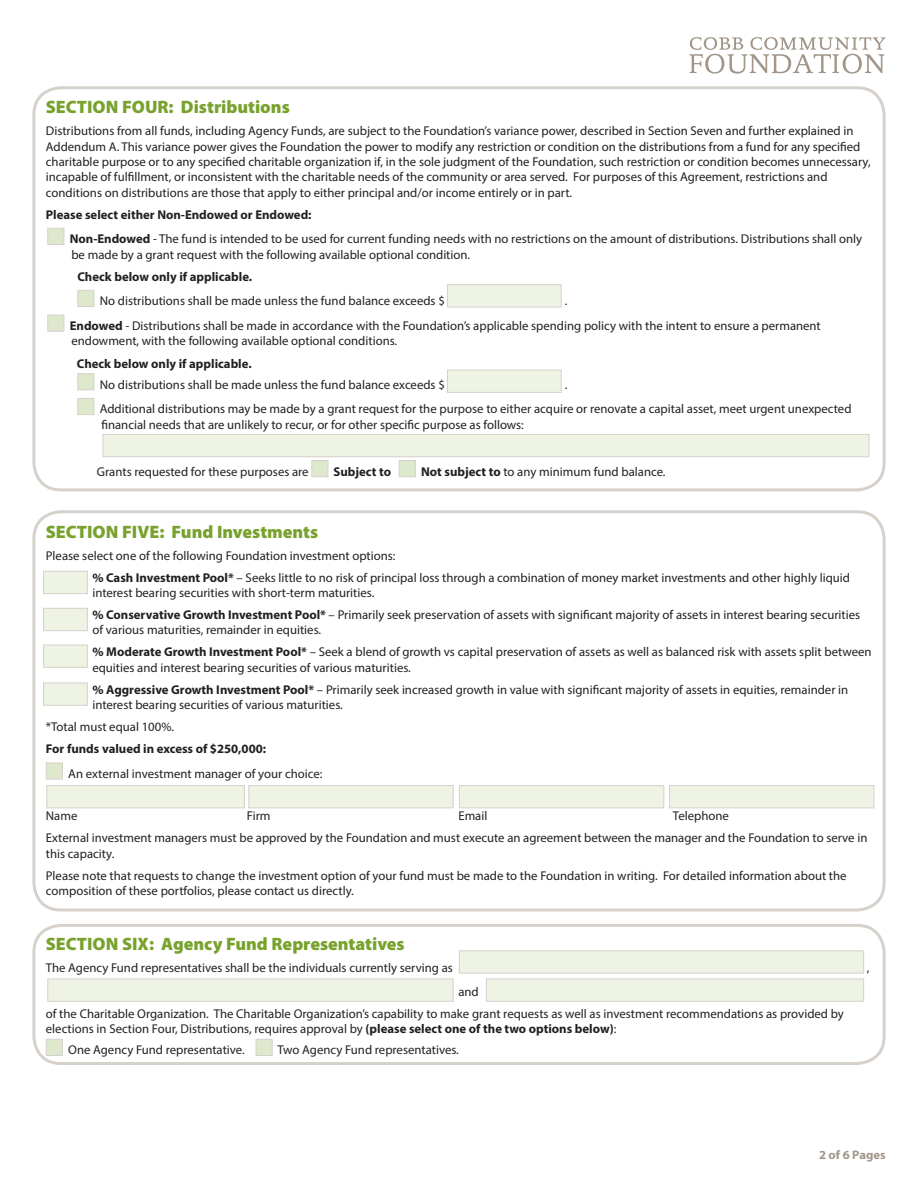
<style>
.page{position:relative;width:918px;height:1188px;background:#fff}
.page>*{position:absolute;margin:0;border:0;box-sizing:border-box;transform-origin:0 0}
.Subheading{font:900 18px "Myriad Pro";color:#78a22d}
.Check_Box{font:12.75px/15.3px "Myriad Pro";color:#231f20}
.No_spacing{font:12.75px/15.3px "Myriad Pro";color:#231f20}
.No_spacing-2{font:700 12.75px "Myriad Pro";color:#231f20}
.Questions{font:12.75px "Myriad Pro";color:#231f20}
.Check_Box-2{font:700 12.75px "Myriad Pro";color:#231f20}
.t1{font:700 12.45px "Myriad Pro";color:#a19689}
.s1{font-weight:700}
</style>
<div class="page">
<svg style="left:689px;top:37px;width:197px;height:37px"></svg>
<div style="left:32px;top:510px;width:854px;height:402px;border:3px solid #d7d1cc;border-radius:27px"></div>
<div style="left:32px;top:924px;width:854px;height:141px;border:3px solid #d7d1cc;border-radius:27px"></div>
<div style="left:32px;top:86px;width:854px;height:405px;border:3px solid #d7d1cc;border-radius:27px"></div>
<div style="left:47px;top:228px;width:17px;height:17px;background:#dee8cc;border:1px solid #d7d1cc"></div>
<div style="left:77px;top:290px;width:17px;height:17px;background:#dee8cc;border:1px solid #d7d1cc"></div>
<div style="left:47px;top:315px;width:17px;height:17px;background:#dee8cc;border:1px solid #d7d1cc"></div>
<div style="left:77px;top:373px;width:17px;height:17px;background:#dee8cc;border:1px solid #d7d1cc"></div>
<div style="left:77px;top:398px;width:17px;height:17px;background:#dee8cc;border:1px solid #d7d1cc"></div>
<div style="left:311px;top:460px;width:17px;height:17px;background:#dee8cc;border:1px solid #d7d1cc"></div>
<div style="left:399px;top:460px;width:17px;height:17px;background:#dee8cc;border:1px solid #d7d1cc"></div>
<div style="left:46px;top:763px;width:17px;height:16px;background:#dee8cc;border:1px solid #d7d1cc"></div>
<div style="left:46px;top:1039px;width:17px;height:17px;background:#dee8cc;border:1px solid #d7d1cc"></div>
<div style="left:256px;top:1039px;width:17px;height:17px;background:#dee8cc;border:1px solid #d7d1cc"></div>
<div style="left:447px;top:284px;width:115px;height:23px;background:#eef3e3;border:1px solid #d7d1cc"></div>
<div style="left:447px;top:370px;width:115px;height:23px;background:#eef3e3;border:1px solid #d7d1cc"></div>
<div style="left:103px;top:434px;width:766px;height:23px;background:#eef3e3;border:1px solid #d7d1cc"></div>
<div style="left:43px;top:571px;width:45px;height:23px;background:#eef3e3;border:1px solid #d7d1cc"></div>
<div style="left:46px;top:785px;width:199px;height:23px;background:#eef3e3;border:1px solid #d7d1cc"></div>
<div style="left:248px;top:785px;width:206px;height:23px;background:#eef3e3;border:1px solid #d7d1cc"></div>
<div style="left:459px;top:785px;width:205px;height:23px;background:#eef3e3;border:1px solid #d7d1cc"></div>
<div style="left:669px;top:785px;width:205px;height:23px;background:#eef3e3;border:1px solid #d7d1cc"></div>
<div style="left:43px;top:608px;width:45px;height:23px;background:#eef3e3;border:1px solid #d7d1cc"></div>
<div style="left:43px;top:645px;width:45px;height:23px;background:#eef3e3;border:1px solid #d7d1cc"></div>
<div style="left:43px;top:683px;width:45px;height:23px;background:#eef3e3;border:1px solid #d7d1cc"></div>
<div style="left:459px;top:950px;width:405px;height:24px;background:#eef3e3;border:1px solid #d7d1cc"></div>
<div style="left:47px;top:979px;width:407px;height:23px;background:#eef3e3;border:1px solid #d7d1cc"></div>
<div style="left:486px;top:979px;width:378px;height:23px;background:#eef3e3;border:1px solid #d7d1cc"></div>
<p class="Subheading" style="left:46px;top:95px;width:245px">SECTION FOUR: Distributions</p>
<p class="No_spacing" style="left:46px;top:123px;width:826px">Distributions from all funds, including Agency Funds, are subject to the Foundation’s variance power, described in Section Seven and further explained in Addendum A. This variance power gives the Foundation the power to modify any restriction or condition on the distributions from a fund for any specified charitable purpose or to any specified charitable organization if, in the sole judgment of the Foundation, such restriction or condition becomes unnecessary, incapable of fulfillment, or inconsistent with the charitable needs of the community or area served. For purposes of this Agreement, restrictions and conditions on distributions are those that apply to either principal and/or income entirely or in part.</p>
<p class="No_spacing-2" style="left:46px;top:206px;width:267px">Please select either Non-Endowed or Endowed:</p>
<p class="Check_Box" style="left:70px;top:231px;width:794px"><span class="s1">Non-Endowed</span> - The fund is intended to be used for current funding needs with no restrictions on the amount of distributions. Distributions shall only be made by a grant request with the following available optional condition.</p>
<p class="No_spacing-2" style="left:77px;top:268px;width:176px">Check below only if applicable.</p>
<p class="Check_Box" style="left:100px;top:293px;width:347px">No distributions shall be made unless the fund balance exceeds $</p>
<p class="Check_Box" style="left:565px;top:293px;width:4px">.</p>
<p class="Check_Box" style="left:70px;top:318px;width:753px"><span class="s1">Endowed</span> - Distributions shall be made in accordance with the Foundation’s applicable spending policy with the intent to ensure a permanent endowment, with the following available optional conditions.</p>
<p class="Check_Box-2" style="left:77px;top:355px;width:176px">Check below only if applicable.</p>
<p class="Check_Box" style="left:100px;top:377px;width:347px">No distributions shall be made unless the fund balance exceeds $</p>
<p class="Check_Box" style="left:565px;top:377px;width:4px">.</p>
<p class="Check_Box" style="left:100px;top:401px;width:753px">Additional distributions may be made by a grant request for the purpose to either acquire or renovate a capital asset, meet urgent unexpected financial needs that are unlikely to recur, or for other specific purpose as follows:</p>
<p class="Check_Box" style="left:97px;top:463px;width:213px">Grants requested for these purposes are</p>
<p class="Check_Box-2" style="left:334px;top:463px;width:59px">Subject to</p>
<p class="Check_Box" style="left:421px;top:463px;width:246px"><span class="s1">Not subject to</span> to any minimum fund balance.</p>
<p class="Subheading" style="left:46px;top:520px;width:274px">SECTION FIVE: Fund Investments</p>
<p class="No_spacing" style="left:46px;top:548px;width:351px">Please select one of the following Foundation investment options:</p>
<p class="Check_Box" style="left:92px;top:570px;width:759px"><span class="s1">% Cash Investment Pool*</span> – Seeks little to no risk of principal loss through a combination of money market investments and other highly liquid interest bearing securities with short-term maturities.</p>
<p class="Check_Box" style="left:92px;top:607px;width:769px"><span class="s1">% Conservative Growth Investment Pool*</span> – Primarily seek preservation of assets with significant majority of assets in interest bearing securities of various maturities, remainder in equities.</p>
<p class="Check_Box" style="left:92px;top:644px;width:781px"><span class="s1">% Moderate Growth Investment Pool*</span> – Seek a blend of growth vs capital preservation of assets as well as balanced risk with assets split between equities and interest bearing securities of various maturities.</p>
<p class="Check_Box" style="left:92px;top:682px;width:757px"><span class="s1">% Aggressive Growth Investment Pool*</span> – Primarily seek increased growth in value with significant majority of assets in equities, remainder in interest bearing securities of various maturities.</p>
<p class="No_spacing" style="left:46px;top:719px;width:130px">*Total must equal 100%.</p>
<p class="No_spacing-2" style="left:46px;top:741px;width:222px">For funds valued in excess of $250,000:</p>
<p class="No_spacing" style="left:68px;top:766px;width:256px">An external investment manager of your choice:</p>
<p class="No_spacing" style="left:46px;top:808px;width:33px">Name</p>
<p class="No_spacing" style="left:247px;top:808px;width:25px">Firm</p>
<p class="No_spacing" style="left:458px;top:808px;width:31px">Email</p>
<p class="No_spacing" style="left:673px;top:808px;width:58px">Telephone</p>
<p class="No_spacing" style="left:46px;top:830px;width:823px">External investment managers must be approved by the Foundation and must execute an agreement between the manager and the Foundation to serve in this capacity.</p>
<p class="No_spacing" style="left:46px;top:868px;width:802px">Please note that requests to change the investment option of your fund must be made to the Foundation in writing. For detailed information about the composition of these portfolios, please contact us directly.</p>
<p class="Subheading" style="left:46px;top:932px;width:360px">SECTION SIX: Agency Fund Representatives</p>
<p class="Questions" style="left:46px;top:960px;width:408px">The Agency Fund representatives shall be the individuals currently serving as</p>
<p class="Questions" style="left:867px;top:960px;width:4px">,</p>
<p class="Questions" style="left:458px;top:984px;width:22px">and</p>
<p class="No_spacing" style="left:46px;top:1006px;width:800px">of the Charitable Organization. The Charitable Organization’s capability to make grant requests as well as investment recommendations as provided by elections in Section Four, Distributions, requires approval by <span class="s1">(please select one of the two options below)</span>:</p>
<p class="No_spacing" style="left:68px;top:1042px;width:178px">One Agency Fund representative.</p>
<p class="No_spacing" style="left:277px;top:1042px;width:183px">Two Agency Fund representatives.</p>
<p class="t1" style="left:819px;top:1147px;width:68px">2 of 6 Pages</p>
</div>
